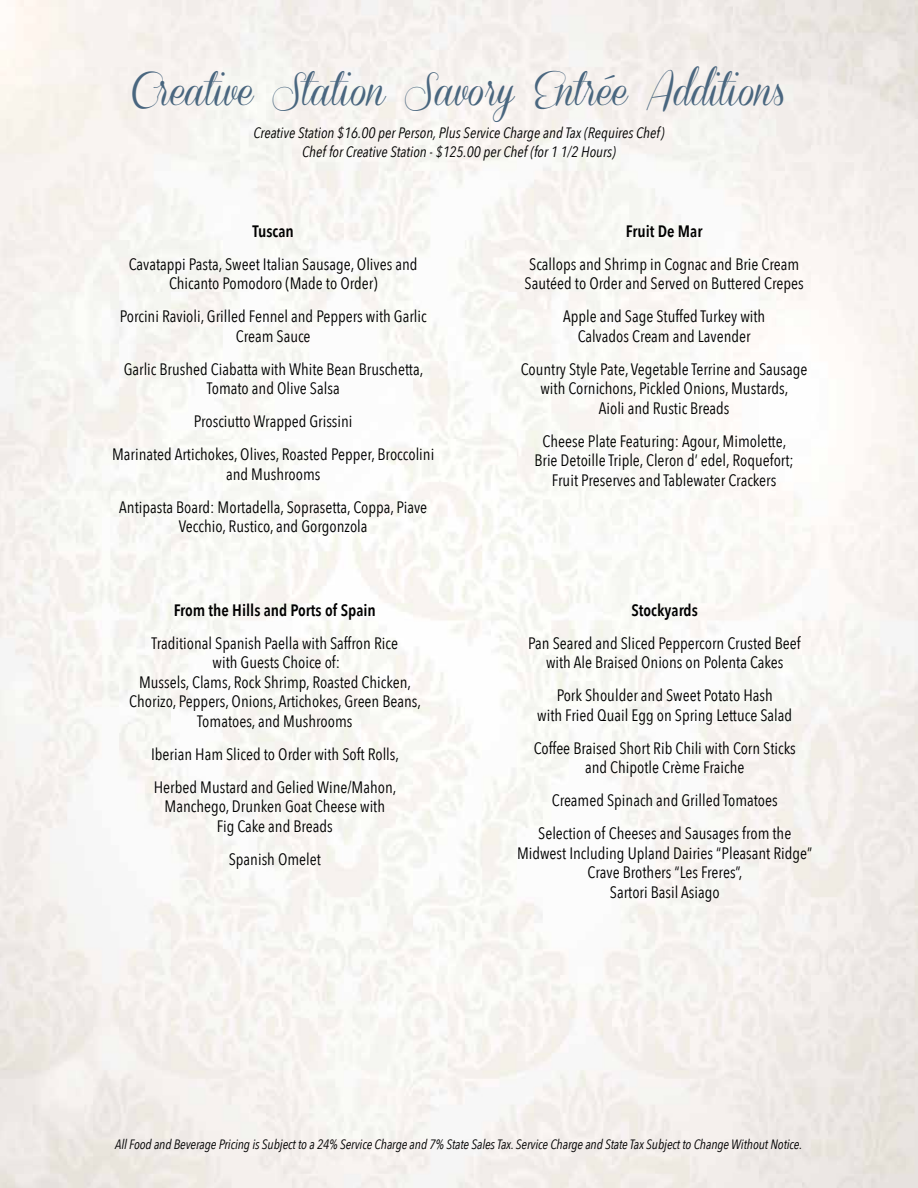
<style>
.page{position:relative;width:918px;height:1188px;background:#fff}
.page>*{position:absolute;margin:0;border:0;box-sizing:border-box;transform-origin:0 0}
.t1{font:37.5px "Coneria Script Demo";color:#49667f}
.t2{font:16.5px/19.5px "Avenir Next Condensed";color:#000;text-align:center}
.t3{font:600 16.5px "Avenir Next Condensed";color:#000}
.t4{font:italic 15px/19.5px "Avenir Next Condensed";color:#000;text-align:center}
.t5{font:italic 13.5px "Avenir Next Condensed";letter-spacing:-.01em;color:#000}
</style>
<div class="page">
<h1 class="t1" style="left:132px;top:70px;width:656px">Creative Station Savory Entrée Additions</h1>
<p class="t4" style="left:254px;top:123px;width:412px">Creative Station $16.00 per Person, Plus Service Charge and Tax (Requires Chef)<br>Chef for Creative Station - $125.00 per Chef (for 1 1/2 Hours)</p>
<p class="t3" style="left:253px;top:217px;width:43px">Tuscan</p>
<p class="t2" style="left:129px;top:254px;width:290px">Cavatappi Pasta, Sweet Italian Sausage, Olives and<br>Chicanto Pomodoro (Made to Order)</p>
<p class="t2" style="left:120px;top:306px;width:308px">Porcini Ravioli, Grilled Fennel and Peppers with Garlic<br>Cream Sauce</p>
<p class="t2" style="left:124px;top:359px;width:301px">Garlic Brushed Ciabatta with White Bean Bruschetta,<br>Tomato and Olive Salsa</p>
<p class="t2" style="left:112px;top:404px;width:324px;line-height:33px">Prosciutto Wrapped Grissini<br>Marinated Artichokes, Olives, Roasted Pepper, Broccolini</p>
<p class="t2" style="left:119px;top:457px;width:309px;line-height:33px">and Mushrooms<br>Antipasta Board: Mortadella, Soprasetta, Coppa, Piave</p>
<p class="t2" style="left:179px;top:516px;width:190px">Vecchio, Rustico, and Gorgonzola</p>
<p class="t3" style="left:174px;top:596px;width:204px">From the Hills and Ports of Spain</p>
<p class="t2" style="left:129px;top:633px;width:293px">Traditional Spanish Paella with Saffron Rice<br>with Guests Choice of:<br>Mussels, Clams, Rock Shrimp, Roasted Chicken, Chorizo, Peppers, Onions, Artichokes, Green Beans, Tomatoes, and Mushrooms</p>
<p class="t2" style="left:151px;top:737px;width:250px;line-height:33px;text-align:left">Iberian Ham Sliced to Order with Soft Rolls,<br>Herbed Mustard and Gelied Wine/Mahon,</p>
<p class="t2" style="left:165px;top:796px;width:222px">Manchego, Drunken Goat Cheese with<br>Fig Cake and Breads</p>
<p class="t2" style="left:229px;top:849px;width:94px">Spanish Omelet</p>
<p class="t3" style="left:626px;top:217px;width:78px">Fruit De Mar</p>
<p class="t2" style="left:525px;top:254px;width:281px;text-align:left">Scallops and Shrimp in Cognac and Brie Cream<br>Sautéed to Order and Served on Buttered Crepes</p>
<p class="t2" style="left:563px;top:306px;width:204px">Apple and Sage Stuffed Turkey with<br>Calvados Cream and Lavender</p>
<p class="t2" style="left:521px;top:359px;width:288px">Country Style Pate, Vegetable Terrine and Sausage with Cornichons, Pickled Onions, Mustards,<br>Aioli and Rustic Breads</p>
<p class="t2" style="left:534px;top:431px;width:261px">Cheese Plate Featuring: Agour, Mimolette,<br>Brie Detoille Triple, Cleron d’ edel, Roquefort;<br>Fruit Preserves and Tablewater Crackers</p>
<p class="t3" style="left:632px;top:596px;width:68px">Stockyards</p>
<p class="t2" style="left:528px;top:633px;width:274px">Pan Seared and Sliced Peppercorn Crusted Beef with Ale Braised Onions on Polenta Cakes</p>
<p class="t2" style="left:537px;top:685px;width:256px">Pork Shoulder and Sweet Potato Hash<br>with Fried Quail Egg on Spring Lettuce Salad</p>
<p class="t2" style="left:534px;top:738px;width:264px">Coffee Braised Short Rib Chili with Corn Sticks and Chipotle Crème Fraiche</p>
<p class="t2" style="left:538px;top:783px;width:255px;line-height:33px">Creamed Spinach and Grilled Tomatoes<br>Selection of Cheeses and Sausages from the</p>
<p class="t2" style="left:517px;top:843px;width:297px">Midwest Including Upland Dairies “Pleasant Ridge”<br>Crave Brothers “Les Freres”,<br>Sartori Basil Asiago</p>
<p class="t5" style="left:115px;top:1137px;width:689px">All Food and Beverage Pricing is Subject to a 24% Service Charge and 7% State Sales Tax. Service Charge and State Tax Subject to Change Without Notice.</p>
</div>
